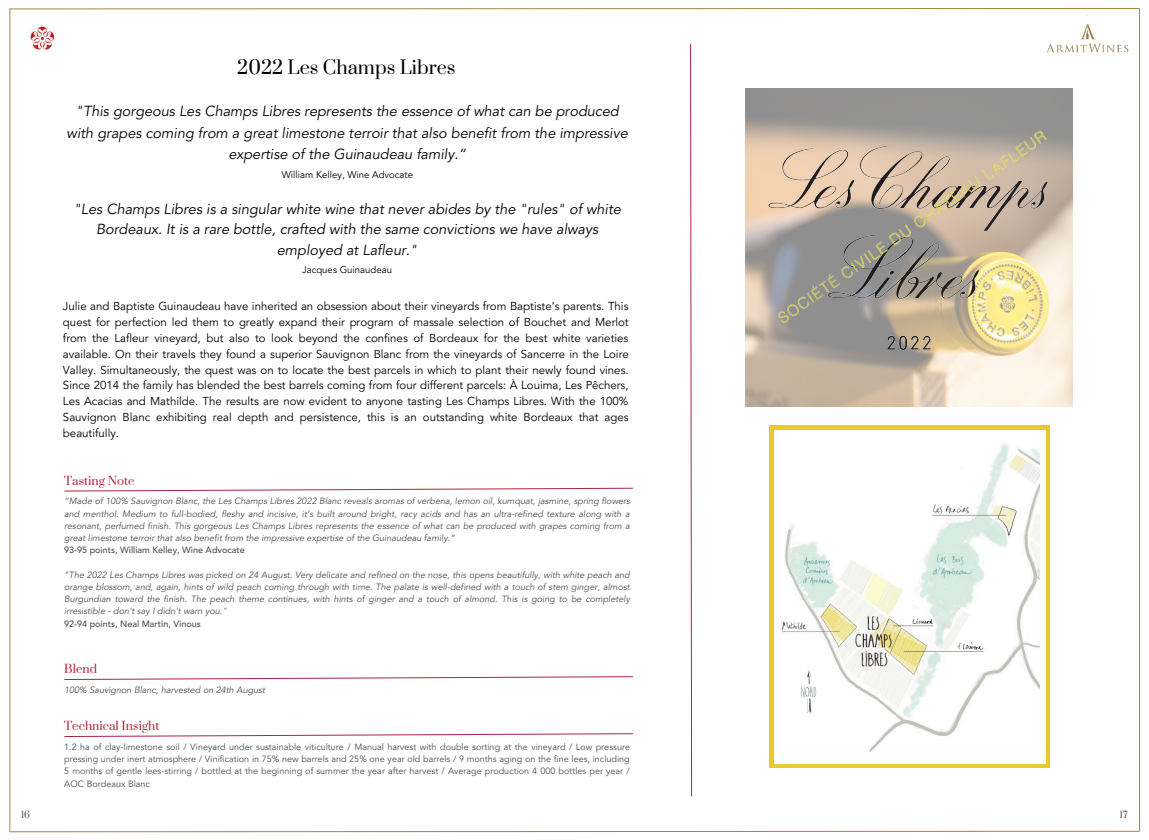
<style>
.page{position:relative;width:1149px;height:840px;background:#fff}
.page>*{position:absolute;margin:0;border:0;box-sizing:border-box;transform-origin:0 0}
.t1{font:18.12px "Prata";color:#000}
.t2{font:italic 14.5px/21.6px "Avenir LT Std";color:#000;text-align:center}
.t3{font:11.5px "Prata";color:#af2540}
.t4{font:11.44px/15.9px "Avenir LT Std";color:#000;text-align:justify}
.t5{font:9.62px "Avenir LT Std";color:#000}
.t6{font:italic 9.06px/12.2px "Avenir LT Std";color:#4b514c;text-align:justify}
.t7{font:9.06px/12.2px "Avenir LT Std";color:#4b514c;text-align:justify}
.t8{font:500 9.06px "Avenir LT Std";color:#4b514c}
.t9{font:8.94px "Prata";color:#4b514c}
</style>
<div class="page">
<img style="left:10px;top:10px;width:45px;height:63px">
<svg style="left:690px;top:43px;width:2px;height:753px;background:#d6919f"></svg>
<div style="left:769px;top:425px;width:280px;height:342px;background:#e6ca2e"></div>
<div style="left:774px;top:430px;width:271px;height:333px;background:#fff"></div>
<svg style="left:745px;top:88px;width:327px;height:319px;background:#c2b7ab"></svg>
<img style="left:756px;top:111px;width:305px;height:271px">
<img style="left:781px;top:444px;width:258px;height:308px">
<img style="left:1046px;top:15px;width:94px;height:55px">
<hr style="left:9px;top:8px;width:1px;height:823px;background:#a4853f">
<svg style="left:9px;top:8px;width:1131px;height:2px;background:#d0c19e"></svg>
<hr style="left:1138px;top:8px;width:1px;height:822px;background:#a4853f">
<svg style="left:9px;top:829px;width:1131px;height:3px"></svg>
<svg style="left:64px;top:487px;width:569px;height:4px"></svg>
<svg style="left:74px;top:676px;width:559px;height:3px"></svg>
<svg style="left:79px;top:733px;width:554px;height:3px"></svg>
<h1 class="t1" style="left:237px;top:52px;width:220px">2022 Les Champs Libres</h1>
<h2 class="t2" style="left:67px;top:101px;width:562px">"This gorgeous Les Champs Libres represents the essence of what can be produced with grapes coming from a great limestone terroir that also benefit from the impressive expertise of the Guinaudeau family.”</h2>
<p class="t5" style="left:282px;top:168px;width:133px">William Kelley, Wine Advocate</p>
<h2 class="t2" style="left:73px;top:199px;width:549px;line-height:20.2px">"Les Champs Libres is a singular white wine that never abides by the "rules" of white<br>Bordeaux. It is a rare bottle, crafted with the same convictions we have always employed at Lafleur."</h2>
<p class="t5" style="left:302px;top:264px;width:92px">Jacques Guinaudeau</p>
<p class="t4" style="left:63px;top:298px;width:567px">Julie and Baptiste Guinaudeau have inherited an obsession about their vineyards from Baptiste’s parents. This quest for perfection led them to greatly expand their program of massale selection of Bouchet and Merlot from the Lafleur vineyard, but also to look beyond the confines of Bordeaux for the best white varieties available. On their travels they found a superior Sauvignon Blanc from the vineyards of Sancerre in the Loire Valley. Simultaneously, the quest was on to locate the best parcels in which to plant their newly found vines.<br>Since 2014 the family has blended the best barrels coming from four different parcels: À Louima, Les Pêchers, Les Acacias and Mathilde. The results are now evident to anyone tasting Les Champs Libres. With the 100% Sauvignon Blanc exhibiting real depth and persistence, this is an outstanding white Bordeaux that ages beautifully.</p>
<p class="t3" style="left:64px;top:470px;width:72px">Tasting Note</p>
<p class="t6" style="left:64px;top:495px;width:567px">“Made of 100% Sauvignon Blanc, the Les Champs Libres 2022 Blanc reveals aromas of verbena, lemon oil, kumquat, jasmine, spring flowers and menthol. Medium to full-bodied, fleshy and incisive, it’s built around bright, racy acids and has an ultra-refined texture along with a resonant, perfumed finish. This gorgeous Les Champs Libres represents the essence of what can be produced with grapes coming from a great limestone terroir that also benefit from the impressive expertise of the Guinaudeau family.”</p>
<p class="t8" style="left:64px;top:544px;width:182px">93-95 points, William Kelley, Wine Advocate</p>
<p class="t6" style="left:64px;top:568px;width:567px">"The 2022 Les Champs Libres was picked on 24 August. Very delicate and refined on the nose, this opens beautifully, with white peach and orange blossom, and, again, hints of wild peach coming through with time. The palate is well-defined with a touch of stem ginger, almost Burgundian toward the finish. The peach theme continues, with hints of ginger and a touch of almond. This is going to be completely irresistible - don't say I didn't warn you."</p>
<p class="t8" style="left:64px;top:617px;width:138px">92-94 points, Neal Martin, Vinous</p>
<p class="t3" style="left:64px;top:659px;width:34px">Blend</p>
<p class="t6" style="left:64px;top:683px;width:202px">100% Sauvignon Blanc, harvested on 24th August</p>
<p class="t3" style="left:64px;top:716px;width:97px">Technical Insight</p>
<p class="t7" style="left:64px;top:740px;width:567px">1.2 ha of clay-limestone soil / Vineyard under sustainable viticulture / Manual harvest with double sorting at the vineyard / Low pressure pressing under inert atmosphere / Vinification in 75% new barrels and 25% one year old barrels / 9 months aging on the fine lees, including 5 months of gentle lees-stirring / bottled at the beginning of summer the year after harvest / Average production 4 000 bottles per year / AOC Bordeaux Blanc</p>
<p class="t9" style="left:21px;top:806px;width:10px">16</p>
<p class="t9" style="left:1119px;top:806px;width:9px">17</p>
</div>
